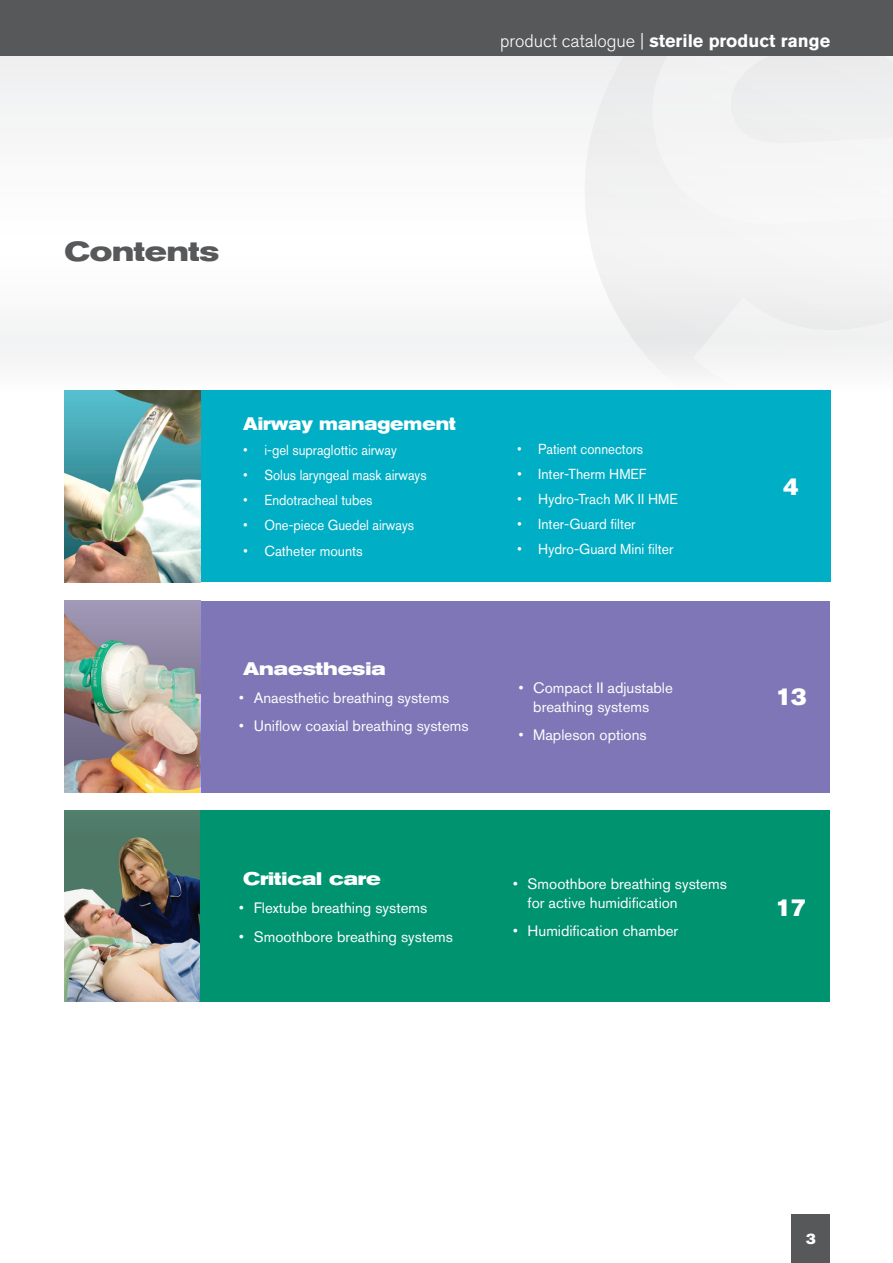
<style>
.page{position:relative;width:893px;height:1263px;background:#fff}
.page>*{position:absolute;margin:0;border:0;box-sizing:border-box;transform-origin:0 0}
.t1{font:700 expanded 27px "Akzidenz Grotesk BQ";color:#57585a}
.t2{font:24px "Akzidenz Grotesk BQ Super";color:#fff}
.t3{font:700 18px "Akzidenz Grotesk BQ";color:#fff}
.t4{font:700 expanded 18px "Akzidenz Grotesk BQ";color:#fff}
.t5{font:700 expanded 18px "Akzidenz Grotesk BQ";color:#fff;scale:.91 1}
.t6{font:15px/19.5px "Akzidenz Grotesk BQ";color:#fdfdfd}
.t7{font:15px "Akzidenz Grotesk BQ Super";color:#fdfdfd}
.t8{font:14.4px "Akzidenz Grotesk BQ";color:#fdfdfd;scale:.91 1}
.t9{font:14.4px "Akzidenz Grotesk BQ";color:#fdfdfd;scale:.96 1}
.s1{font-weight:300}
.s2{font-family:"Arial"}
</style>
<div class="page">
<hr style="left:0;top:0;width:1px;height:56px;background:#57585a">
<div style="left:1px;top:0;width:891px;height:392px;background:#f8f8f9"></div>
<svg style="left:590px;top:56px;width:58px;height:301px"></svg>
<svg style="left:648px;top:56px;width:244px;height:336px"></svg>
<div style="left:1px;top:0;width:891px;height:56px;background:#57585a"></div>
<div style="left:791px;top:1213px;width:39px;height:49px;background:#57585a"></div>
<img style="left:65px;top:390px;width:136px;height:192px">
<div style="left:201px;top:390px;width:629px;height:192px;background:#00aec5"></div>
<img style="left:64px;top:810px;width:136px;height:191px">
<div style="left:200px;top:810px;width:630px;height:191px;background:#009370"></div>
<div style="left:200px;top:600px;width:630px;height:192px;background:#7f76b7"></div>
<img style="left:64px;top:600px;width:137px;height:192px">
<p class="t3" style="left:500px;top:30px;width:331px"><span class="s1">product catalogue |</span> sterile product range</p>
<h1 class="t1" style="left:64px;top:235px;width:156px">Contents</h1>
<p class="t5" style="left:243px;top:413px;width:235px">Airway management</p>
<p class="t8" style="left:243px;top:442px;width:170px"><span class="s2">•</span> i-gel supraglottic airway</p>
<p class="t8" style="left:243px;top:467px;width:203px"><span class="s2">•</span> Solus laryngeal mask airways</p>
<p class="t8" style="left:243px;top:492px;width:144px"><span class="s2">•</span> Endotracheal tubes</p>
<p class="t8" style="left:243px;top:517px;width:189px"><span class="s2">•</span> One-piece Guedel airways</p>
<p class="t9" style="left:243px;top:542px;width:126px"><span class="s2">•</span> Catheter mounts</p>
<p class="t4" style="left:243px;top:658px;width:144px">Anaesthesia</p>
<p class="t6" style="left:239px;top:688px;width:212px"><span class="s2">•</span> Anaesthetic breathing systems</p>
<p class="t6" style="left:239px;top:716px;width:231px"><span class="s2">•</span> Uniflow coaxial breathing systems</p>
<p class="t8" style="left:517px;top:440px;width:140px"><span class="s2">•</span> Patient connectors</p>
<p class="t9" style="left:517px;top:465px;width:136px"><span class="s2">•</span> Inter-Therm HMEF</p>
<p class="t9" style="left:517px;top:490px;width:169px"><span class="s2">•</span> Hydro-Trach MK II HME</p>
<p class="t9" style="left:517px;top:515px;width:125px"><span class="s2">•</span> Inter-Guard filter</p>
<p class="t9" style="left:517px;top:540px;width:164px"><span class="s2">•</span> Hydro-Guard Mini filter</p>
<p class="t6" style="left:518px;top:677px;width:156px;text-align:center"><span class="s2">•</span> Compact II adjustable breathing systems</p>
<p class="t6" style="left:518px;top:725px;width:130px"><span class="s2">•</span> Mapleson options</p>
<p class="t4" style="left:243px;top:868px;width:139px">Critical care</p>
<p class="t6" style="left:239px;top:898px;width:190px"><span class="s2">•</span> Flextube breathing systems</p>
<p class="t6" style="left:239px;top:926px;width:215px"><span class="s2">•</span> Smoothbore breathing systems</p>
<p class="t6" style="left:527px;top:873px;width:201px;text-indent:-15px"><span class="s2">•</span> Smoothbore breathing systems for active humidification</p>
<p class="t6" style="left:512px;top:921px;width:167px"><span class="s2">•</span> Humidification chamber</p>
<h2 class="t2" style="left:783px;top:473px;width:17px">4</h2>
<h2 class="t2" style="left:775px;top:682px;width:33px">13</h2>
<h2 class="t2" style="left:775px;top:893px;width:33px">17</h2>
<p class="t7" style="left:806px;top:1229px;width:11px">3</p>
</div>
